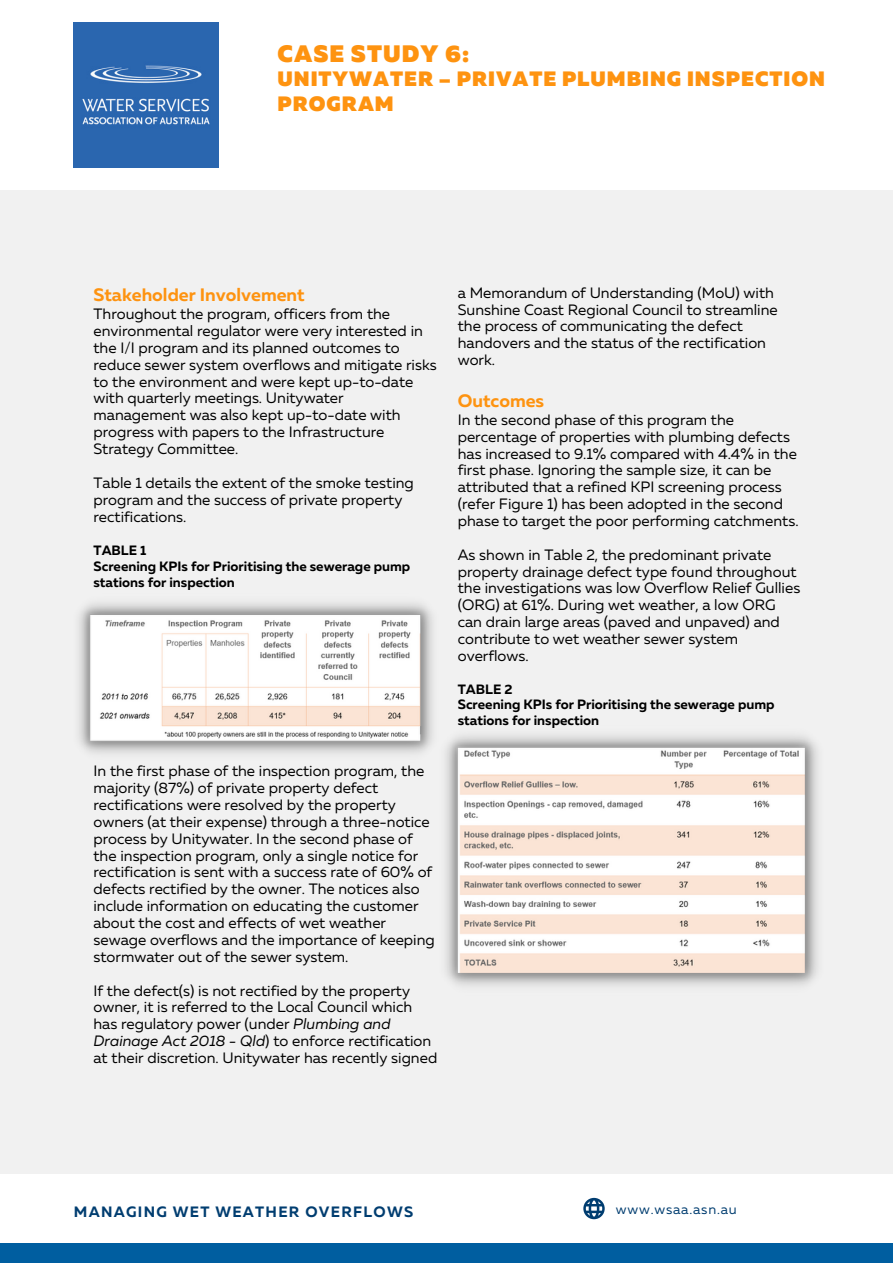
<style>
.page{position:relative;width:893px;height:1264px;background:#fff}
.page>*{position:absolute;margin:0;border:0;box-sizing:border-box;transform-origin:0 0}
.t1{font:900 23.7px "Muller";letter-spacing:.045em;color:#fe9310}
.t2{font:900 20.7px/24.8px "Muller";letter-spacing:.045em;color:#fe9310}
.t3{font:700 18px "Muller";color:#fe9310}
.t4{font:15px/16.8px "Muller";color:#000}
.t5{font:700 15px "Muller";letter-spacing:.085em;color:#003d70}
.t6{font:700 13.5px/15.8px "Muller";color:#000}
.t7{font:13.5px "Muller";letter-spacing:.06em;color:#003d70}
.s1{font-style:italic}
</style>
<div class="page">
<div style="left:0;top:190px;width:892px;height:983px;background:#f1f1f1"></div>
<img style="left:74px;top:23px;width:145px;height:145px">
<div style="left:0;top:1243px;width:892px;height:19px;background:#005ea0"></div>
<svg style="left:583px;top:1197px;width:21px;height:22px"></svg>
<img style="left:79px;top:603px;width:354px;height:151px">
<img style="left:445px;top:735px;width:373px;height:251px">
<h1 class="t1" style="left:277px;top:43px;width:193px">CASE STUDY 6:</h1>
<h2 class="t2" style="left:277px;top:68px;width:549px">UNITYWATER – PRIVATE PLUMBING INSPECTION<br>PROGRAM</h2>
<p class="t3" style="left:93px;top:287px;width:213px">Stakeholder Involvement</p>
<p class="t4" style="left:93px;top:307px;width:345px">Throughout the program, officers from the environmental regulator were very interested in the I/I program and its planned outcomes to reduce sewer system overflows and mitigate risks to the environment and were kept up-to-date with quarterly meetings. Unitywater management was also kept up-to-date with progress with papers to the Infrastructure Strategy Committee.</p>
<p class="t4" style="left:93px;top:475px;width:322px">Table 1 details the extent of the smoke testing program and the success of private property rectifications.</p>
<p class="t6" style="left:93px;top:544px;width:318px">TABLE 1<br>Screening KPIs for Prioritising the sewerage pump stations for inspection</p>
<p class="t4" style="left:93px;top:763px;width:343px">In the first phase of the inspection program, the majority (87%) of private property defect rectifications were resolved by the property owners (at their expense) through a three-notice process by Unitywater. In the second phase of the inspection program, only a single notice for rectification is sent with a success rate of 60% of defects rectified by the owner. The notices also include information on educating the customer about the cost and effects of wet weather sewage overflows and the importance of keeping stormwater out of the sewer system.</p>
<p class="t4" style="left:93px;top:983px;width:345px">If the defect(s) is not rectified by the property owner, it is referred to the Local Council which has regulatory power (under <span class="s1">Plumbing and Drainage Act 2018 - Qld</span>) to enforce rectification at their discretion. Unitywater has recently signed</p>
<p class="t4" style="left:457px;top:285px;width:321px">a Memorandum of Understanding (MoU) with Sunshine Coast Regional Council to streamline the process of communicating the defect handovers and the status of the rectification work.</p>
<p class="t3" style="left:457px;top:393px;width:88px">Outcomes</p>
<p class="t4" style="left:457px;top:412px;width:342px">In the second phase of this program the percentage of properties with plumbing defects has increased to 9.1% compared with 4.4% in the first phase. Ignoring the sample size, it can be attributed that a refined KPI screening process (refer Figure 1) has been adopted in the second phase to target the poor performing catchments.</p>
<p class="t4" style="left:457px;top:547px;width:344px">As shown in Table 2, the predominant private property drainage defect type found throughout the investigations was low Overflow Relief Gullies (ORG) at 61%. During wet weather, a low ORG can drain large areas (paved and unpaved) and contribute to wet weather sewer system overflows.</p>
<p class="t6" style="left:457px;top:682px;width:318px">TABLE 2<br>Screening KPIs for Prioritising the sewerage pump stations for inspection</p>
<p class="t5" style="left:74px;top:1205px;width:341px">MANAGING WET WEATHER OVERFLOWS</p>
<p class="t7" style="left:616px;top:1203px;width:122px">www.wsaa.asn.au</p>
</div>
